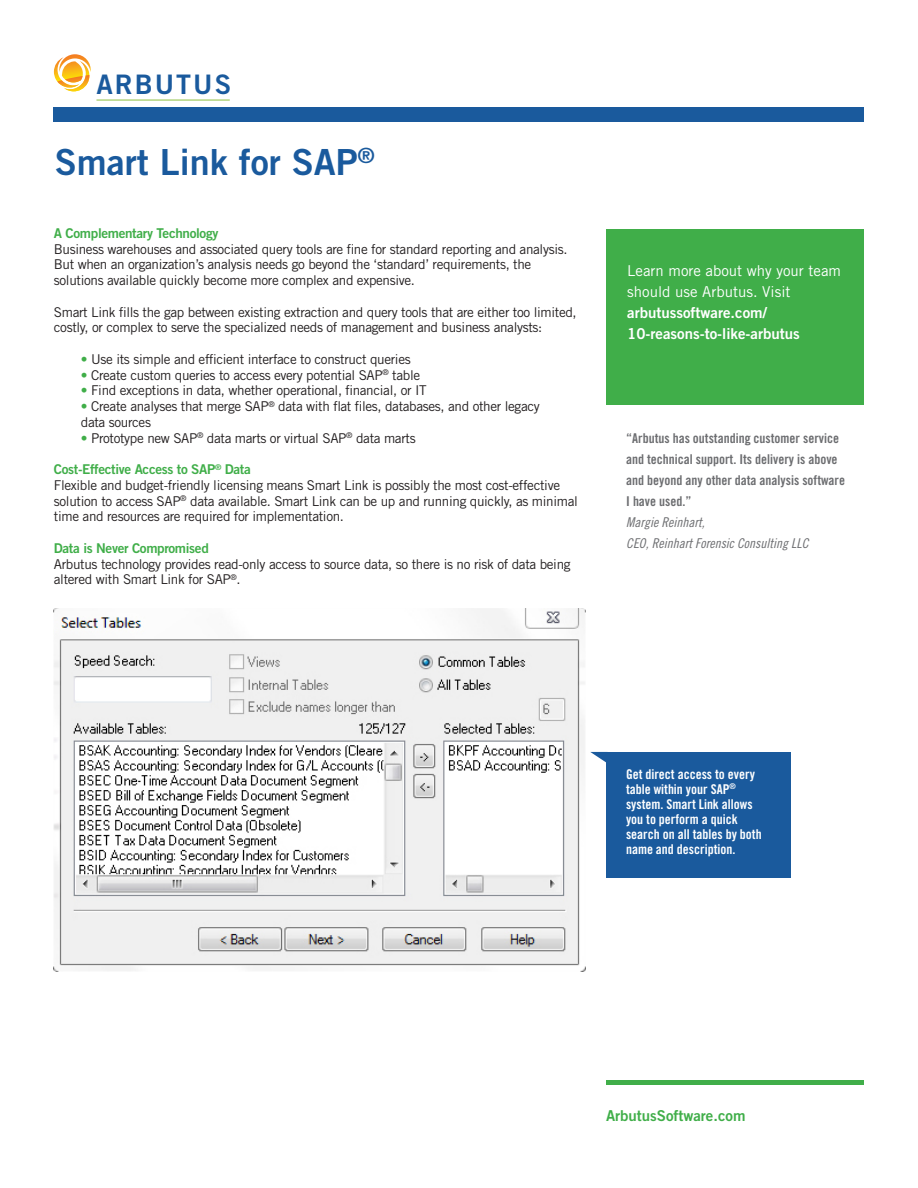
<style>
.page{position:relative;width:918px;height:1188px;background:#fff}
.page>*{position:absolute;margin:0;border:0;box-sizing:border-box;transform-origin:0 0}
.t1{font:36px "Trade Gothic LT Std Bd 2";color:#1a5a9d}
.t2{font:26.85px "Trade Gothic LT Std Bd 2";letter-spacing:.075em;color:#1a5a9d}
.t3{font:15px/21px "Trade Gothic LT Std";color:#fff}
.t4{font:15px "Trade Gothic LT Std Bd 2";color:#40ae49}
.t5{font:13.5px/15.8px "Trade Gothic LT Std";letter-spacing:-.025em;color:#231f20}
.t6{font:13.5px/21px "Trade Gothic LT Std Bd Cn 20";color:#6c6d70}
.t7{font:13.5px/15px "Trade Gothic LT Std Bd Cn 20";color:#fff}
.t8{font:13.5px "Trade Gothic LT Std Bd 2";letter-spacing:-.025em;color:#40ae49}
.t9{font:13.5px "Trade Gothic LT Std Cn 18 Obl";color:#6c6d70}
.s1{color:#40ae49}
.s2{font-family:"Trade Gothic LT Std Bd 2"}
</style>
<div class="page">
<svg style="left:54px;top:54px;width:37px;height:37px"></svg>
<hr style="left:96px;top:100px;width:134px;height:1px;background:#8dbe3e">
<div style="left:54px;top:107px;width:810px;height:14px;background:#1a5a9d"></div>
<div style="left:606px;top:1080px;width:258px;height:5px;background:#40ae49"></div>
<div style="left:606px;top:229px;width:258px;height:176px;background:#40ae49"></div>
<img style="left:54px;top:609px;width:532px;height:363px">
<div style="left:607px;top:752px;width:184px;height:126px;background:#1a5a9d"></div>
<svg style="left:590px;top:752px;width:17px;height:11px"></svg>
<p class="t2" style="left:96px;top:68px;width:136px">ARBUTUS</p>
<p class="t1" style="left:55px;top:140px;width:321px">Smart Link for SAP<sup>®</sup></p>
<p class="t8" style="left:54px;top:225px;width:166px">A Complementary Technology</p>
<p class="t5" style="left:54px;top:241px;width:515px">Business warehouses and associated query tools are fine for standard reporting and analysis.<br>But when an organization’s analysis needs go beyond the ‘standard’ requirements, the solutions available quickly become more complex and expensive.</p>
<p class="t5" style="left:54px;top:304px;width:524px">Smart Link fills the gap between existing extraction and query tools that are either too limited, costly, or complex to serve the specialized needs of management and business analysts:</p>
<p class="t5" style="left:81px;top:351px;width:331px"><span class="s1">•</span> Use its simple and efficient interface to construct queries</p>
<p class="t5" style="left:81px;top:367px;width:341px"><span class="s1">•</span> Create custom queries to access every potential SAP<sup>®</sup> table</p>
<p class="t5" style="left:81px;top:382px;width:347px"><span class="s1">•</span> Find exceptions in data, whether operational, financial, or IT</p>
<p class="t5" style="left:81px;top:398px;width:460px"><span class="s1">•</span> Create analyses that merge SAP<sup>®</sup> data with flat files, databases, and other legacy data sources</p>
<p class="t5" style="left:81px;top:430px;width:336px"><span class="s1">•</span> Prototype new SAP<sup>®</sup> data marts or virtual SAP<sup>®</sup> data marts</p>
<p class="t8" style="left:54px;top:461px;width:198px">Cost-Effective Access to SAP<sup>®</sup> Data</p>
<p class="t5" style="left:54px;top:477px;width:526px">Flexible and budget-friendly licensing means Smart Link is possibly the most cost-effective solution to access SAP<sup>®</sup> data available. Smart Link can be up and running quickly, as minimal time and resources are required for implementation.</p>
<p class="t8" style="left:54px;top:540px;width:156px">Data is Never Compromised</p>
<p class="t5" style="left:54px;top:556px;width:518px">Arbutus technology provides read-only access to source data, so there is no risk of data being altered with Smart Link for SAP<sup>®</sup>.</p>
<p class="t3" style="left:627px;top:260px;width:215px">Learn more about why your team should use Arbutus. Visit <span class="s2">arbutussoftware.com/<br>10-reasons-to-like-arbutus</span></p>
<p class="t6" style="left:626px;top:427px;width:220px">“Arbutus has outstanding customer service and technical support. Its delivery is above and beyond any other data analysis software I have used.”</p>
<p class="t9" style="left:626px;top:514px;width:80px">Margie Reinhart,</p>
<p class="t9" style="left:626px;top:535px;width:184px">CEO, Reinhart Forensic Consulting LLC</p>
<p class="t7" style="left:626px;top:766px;width:137px">Get direct access to every table within your SAP<sup>® </sup>system. Smart Link allows you to perform a quick search on all tables by both name and description.</p>
<p class="t4" style="left:606px;top:1107px;width:141px">ArbutusSoftware.com</p>
</div>
